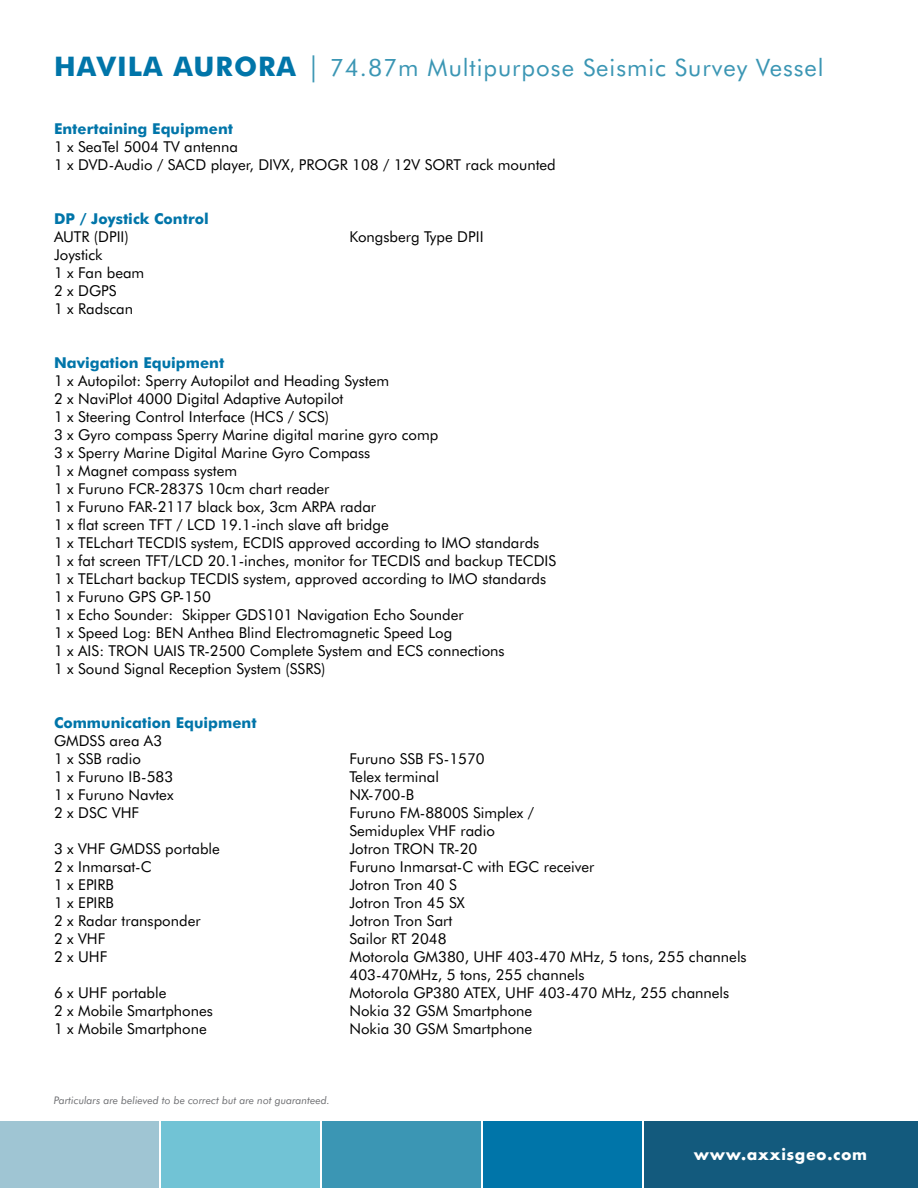
<style>
.page{position:relative;width:918px;height:1188px;background:#fff}
.page>*{position:absolute;margin:0;border:0;box-sizing:border-box;transform-origin:0 0}
.t1{font:24px "Futura BT";letter-spacing:.04em;color:#3b96b4}
.t2{font:15px/18px "Futura BT";color:#000}
.t3{font:700 15px "Futura BT";color:#0075a9}
.t4{font:700 15px "Futura";letter-spacing:.04em;color:#fff}
.t5{font:italic 10.5px "Futura BT";color:#6d6e71}
.s1{font-weight:700;font-size:27px;color:#0075a9}
.s2{font-size:27px}
</style>
<div class="page">
<div style="left:161px;top:1121px;width:159px;height:67px;background:#71c3d5"></div>
<div style="left:0;top:1121px;width:159px;height:67px;background:#9fc5d3"></div>
<div style="left:484px;top:1121px;width:158px;height:67px;background:#0075a9"></div>
<div style="left:322px;top:1121px;width:159px;height:67px;background:#3b96b4"></div>
<div style="left:645px;top:1121px;width:273px;height:67px;background:#135a7d"></div>
<h1 class="t1" style="left:54px;top:53px;width:771px"><span class="s1">HAVILA AURORA</span> <span class="s2">|</span> 74.87m Multipurpose Seismic Survey Vessel</h1>
<p class="t3" style="left:54px;top:119px;width:181px">Entertaining Equipment</p>
<p class="t2" style="left:54px;top:137px;width:503px">1 x SeaTel 5004 TV antenna<br>1 x DVD-Audio / SACD player, DIVX, PROGR 108 / 12V SORT rack mounted</p>
<p class="t3" style="left:54px;top:209px;width:156px">DP / Joystick Control</p>
<p class="t2" style="left:54px;top:227px;width:76px">AUTR (DPII)</p>
<p class="t2" style="left:350px;top:227px;width:136px">Kongsberg Type DPII</p>
<p class="t2" style="left:54px;top:245px;width:92px">Joystick<br>1 x Fan beam<br>2 x DGPS<br>1 x Radscan</p>
<p class="t3" style="left:54px;top:353px;width:172px">Navigation Equipment</p>
<p class="t2" style="left:54px;top:371px;width:504px">1 x Autopilot: Sperry Autopilot and Heading System<br>2 x NaviPlot 4000 Digital Adaptive Autopilot<br>1 x Steering Control Interface (HCS / SCS)<br>3 x Gyro compass Sperry Marine digital marine gyro comp<br>3 x Sperry Marine Digital Marine Gyro Compass<br>1 x Magnet compass system<br>1 x Furuno FCR-2837S 10cm chart reader<br>1 x Furuno FAR-2117 black box, 3cm ARPA radar<br>1 x flat screen TFT / LCD 19.1-inch slave aft bridge<br>1 x TELchart TECDIS system, ECDIS approved according to IMO standards<br>1 x fat screen TFT/LCD 20.1-inches, monitor for TECDIS and backup TECDIS 1 x TELchart backup TECDIS system, approved according to IMO standards 1 x Furuno GPS GP-150<br>1 x Echo Sounder: Skipper GDS101 Navigation Echo Sounder<br>1 x Speed Log: BEN Anthea Blind Electromagnetic Speed Log<br>1 x AIS: TRON UAIS TR-2500 Complete System and ECS connections<br>1 x Sound Signal Reception System (SSRS)</p>
<p class="t3" style="left:54px;top:713px;width:204px">Communication Equipment</p>
<p class="t2" style="left:54px;top:731px;width:110px">GMDSS area A3<br>1 x SSB radio</p>
<p class="t2" style="left:350px;top:749px;width:137px">Furuno SSB FS-1570</p>
<p class="t2" style="left:54px;top:767px;width:121px">1 x Furuno IB-583</p>
<p class="t2" style="left:350px;top:767px;width:91px">Telex terminal</p>
<p class="t2" style="left:54px;top:785px;width:121px">1 x Furuno Navtex</p>
<p class="t2" style="left:350px;top:785px;width:66px">NX-700-B</p>
<p class="t2" style="left:54px;top:803px;width:87px">2 x DSC VHF</p>
<p class="t2" style="left:350px;top:803px;width:186px">Furuno FM-8800S Simplex /<br>Semiduplex VHF radio</p>
<p class="t2" style="left:54px;top:839px;width:167px">3 x VHF GMDSS portable</p>
<p class="t2" style="left:350px;top:839px;width:129px">Jotron TRON TR-20</p>
<p class="t2" style="left:54px;top:857px;width:99px">2 x Inmarsat-C</p>
<p class="t2" style="left:350px;top:857px;width:247px">Furuno Inmarsat-C with EGC receiver</p>
<p class="t2" style="left:54px;top:875px;width:61px">1 x EPIRB</p>
<p class="t2" style="left:350px;top:875px;width:109px">Jotron Tron 40 S</p>
<p class="t2" style="left:54px;top:893px;width:61px">1 x EPIRB</p>
<p class="t2" style="left:350px;top:893px;width:117px">Jotron Tron 45 SX</p>
<p class="t2" style="left:54px;top:911px;width:148px">2 x Radar transponder</p>
<p class="t2" style="left:350px;top:911px;width:104px">Jotron Tron Sart</p>
<p class="t2" style="left:54px;top:929px;width:53px">2 x VHF</p>
<p class="t2" style="left:350px;top:929px;width:99px">Sailor RT 2048</p>
<p class="t2" style="left:54px;top:947px;width:55px">2 x UHF</p>
<p class="t2" style="left:350px;top:947px;width:399px">Motorola GM380, UHF 403-470 MHz, 5 tons, 255 channels<br>403-470MHz, 5 tons, 255 channels</p>
<p class="t2" style="left:54px;top:983px;width:114px">6 x UHF portable</p>
<p class="t2" style="left:350px;top:983px;width:381px">Motorola GP380 ATEX, UHF 403-470 MHz, 255 channels</p>
<p class="t2" style="left:54px;top:1001px;width:161px">2 x Mobile Smartphones</p>
<p class="t2" style="left:350px;top:1001px;width:184px">Nokia 32 GSM Smartphone</p>
<p class="t2" style="left:54px;top:1019px;width:154px">1 x Mobile Smartphone</p>
<p class="t2" style="left:350px;top:1019px;width:184px">Nokia 30 GSM Smartphone</p>
<p class="t5" style="left:54px;top:1094px;width:278px">Particulars are believed to be correct but are not guaranteed.</p>
<p class="t4" style="left:694px;top:1144px;width:175px">www.axxisgeo.com</p>
</div>
